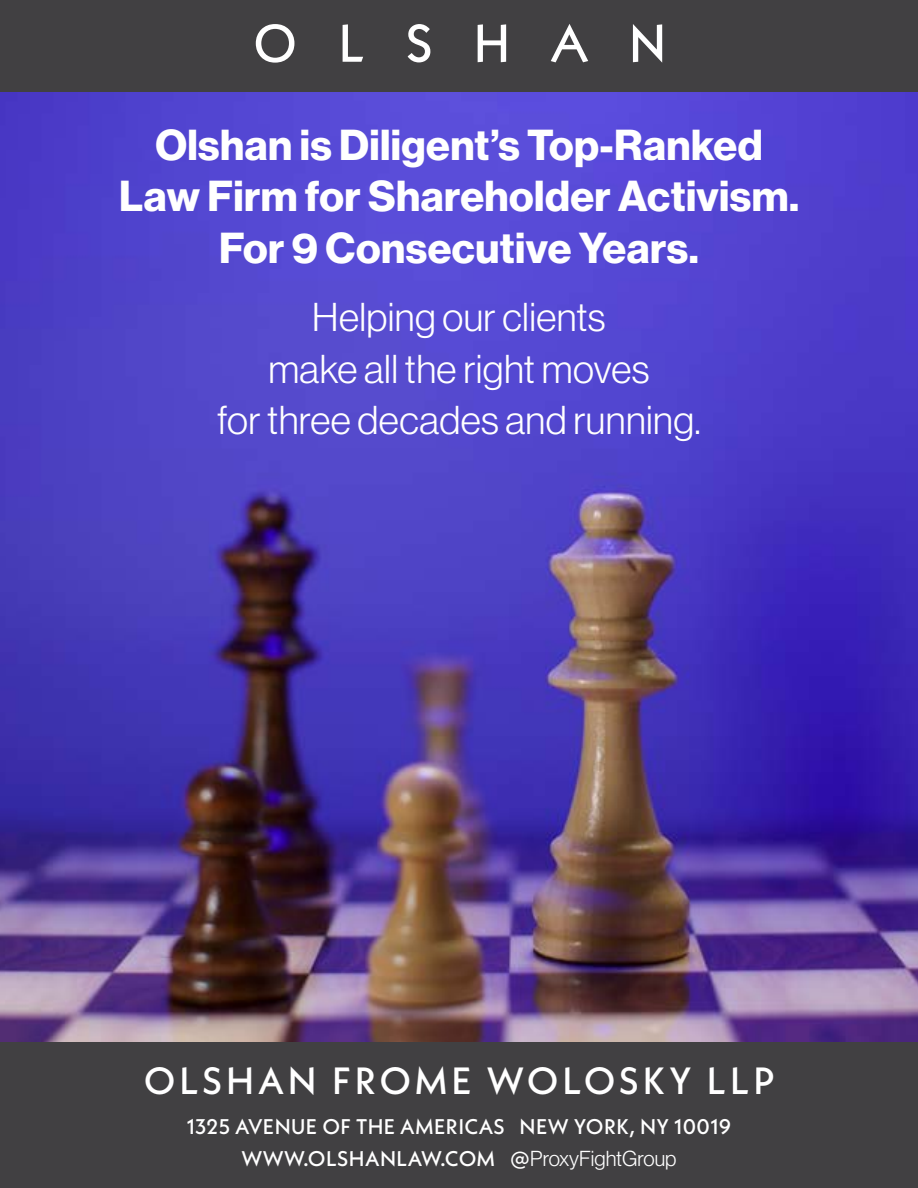
<style>
.page{position:relative;width:918px;height:1188px;background:#fff}
.page>*{position:absolute;margin:0;border:0;box-sizing:border-box;transform-origin:0 0}
.t1{font:42.45px/51.4px "N Haas Grotesk DS Pro 75 Bd";letter-spacing:.01em;color:#fff;text-align:center}
.t2{font:39.45px/51.4px "N Haas Grotesk DS Pro 45 Lt";letter-spacing:.01em;color:#fff;text-align:center}
.t3{font:500 37.8px "Neue Kabel";letter-spacing:.1em;color:#fff}
.t4{font:500 21.15px/31.8px "Neue Kabel";letter-spacing:.02em;color:#fff;text-align:center}
.s1{font-family:"N Haas Grotesk DS Pro 45 Lt";font-weight:400}
</style>
<div class="page">
<img style="left:0;top:92px;width:918px;height:951px">
<div style="left:0;top:0;width:918px;height:92px;background:#414042"></div>
<svg style="left:256px;top:24px;width:38px;height:39px"></svg>
<svg style="left:343px;top:24px;width:20px;height:38px"></svg>
<svg style="left:408px;top:24px;width:22px;height:38px"></svg>
<svg style="left:478px;top:24px;width:28px;height:38px"></svg>
<svg style="left:551px;top:24px;width:37px;height:38px"></svg>
<svg style="left:633px;top:24px;width:29px;height:39px"></svg>
<div style="left:0;top:1043px;width:918px;height:145px;background:#414042"></div>
<p class="t1" style="left:119px;top:120px;width:681px">Olshan is Diligent’s Top-Ranked<br>Law Firm for Shareholder Activism.<br>For 9 Consecutive Years.</p>
<p class="t2" style="left:217px;top:292px;width:485px">Helping our clients<br>make all the right moves<br>for three decades and running.</p>
<p class="t3" style="left:144px;top:1057px;width:632px">OLSHAN FROME WOLOSKY LLP</p>
<p class="t4" style="left:187px;top:1111px;width:546px">1325 AVENUE OF THE AMERICAS NEW YORK, NY 10019<br>WWW.OLSHANLAW.COM @<span class="s1">ProxyFightGroup</span></p>
</div>
